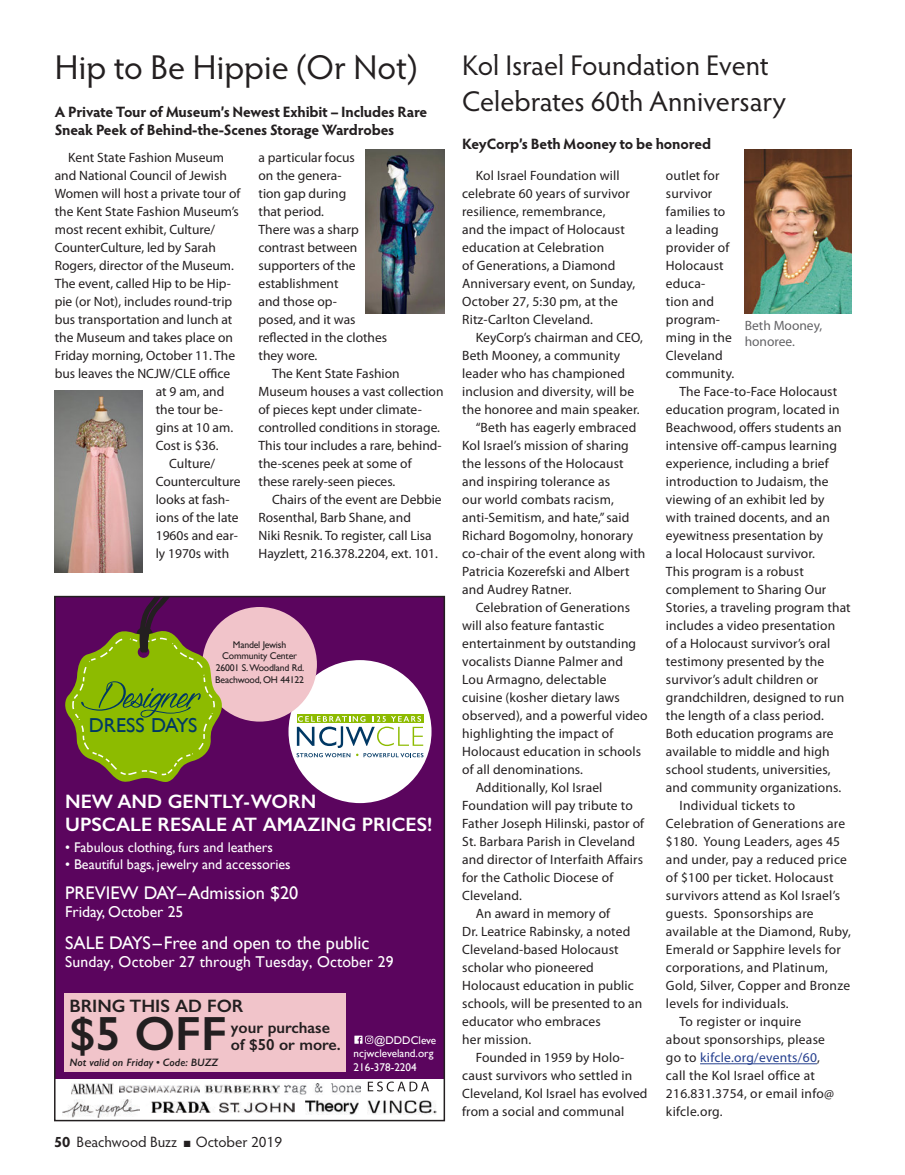
<style>
.page{position:relative;width:905px;height:1175px;background:#fff}
.page>*{position:absolute;margin:0;border:0;box-sizing:border-box;transform-origin:0 0}
.t1{font:600 48.15px "Gill Sans";color:#231f20}
.Headline_Small_2{font:34.5px "Hypatia Sans Pro";color:#231f20}
.Headline_Small_2-2{font:28.5px/36px "Hypatia Sans Pro";letter-spacing:-.005em;color:#231f20}
.t2{font:20.1px "Gill Sans";color:#003864}
.t3{font:600 19.5px/23.4px "Gill Sans";color:#fff}
.t4{font:18.3px "Gill Sans";color:#fff}
.t5{font:600 18px "Gill Sans";color:#231f20}
.t6{font:600 16.05px "Gill Sans";color:#231f20}
.t7{font:15.6px "Gill Sans";letter-spacing:.01em;color:#fff}
.Subhead{font:700 15px/18px "Hypatia Sans Pro";letter-spacing:-.01em;color:#231f20}
.t8{font:15px "Hypatia Sans Pro";color:#231f20}
.t9{font:14.1px "Gill Sans";color:#fff}
.Text_Indent{font:13.5px/18px "Myriad Pro";letter-spacing:.01em;color:#231f20}
.t10{font:13.5px/16.2px "Myriad Pro";color:#636366}
.t11{font:11.1px/13.4px "Gill Sans";color:#fff}
.t12{font:italic 600 10.8px "Gill Sans";color:#231f20}
.t13{font:9.75px/11.7px "Gill Sans";letter-spacing:-.02em;color:#231f20;text-align:center}
.s1{font-weight:700}
.s2{color:#253f8e}
</style>
<div class="page">
<hr style="left:700px;top:1063px;width:117px;height:1px;background:#253f8e">
<img style="left:744px;top:149px;width:107px;height:164px">
<img style="left:366px;top:149px;width:78px;height:164px">
<img style="left:55px;top:390px;width:87px;height:182px">
<div style="left:55px;top:596px;width:389px;height:482px;background:#5b055e"></div>
<div style="left:64px;top:993px;width:282px;height:78px;background:#f1c4ca"></div>
<div style="left:288px;top:660px;width:143px;height:143px;background:#fff;border-radius:50%"></div>
<div style="left:296px;top:714px;width:127px;height:9px;background:#8dbb00"></div>
<svg style="left:296px;top:716px;width:127px;height:41px"></svg>
<img style="left:63px;top:1099px;width:76px;height:18px">
<img style="left:151px;top:1101px;width:143px;height:11px">
<img style="left:367px;top:1100px;width:69px;height:14px">
<img style="left:305px;top:1100px;width:54px;height:14px">
<img style="left:120px;top:1085px;width:79px;height:7px">
<img style="left:284px;top:1083px;width:77px;height:11px">
<img style="left:205px;top:1084px;width:74px;height:9px">
<svg style="left:368px;top:1081px;width:61px;height:10px"></svg>
<img style="left:71px;top:1083px;width:42px;height:11px">
<div style="left:202px;top:607px;width:115px;height:114px;background:#f1c4ca;border-radius:50%"></div>
<svg style="left:354px;top:1035px;width:19px;height:8px"></svg>
<svg style="left:65px;top:599px;width:159px;height:183px"></svg>
<div style="left:54px;top:596px;width:391px;height:525px;border:2px solid #231f20"></div>
<p class="Headline_Small_2" style="left:55px;top:44px;width:364px">Hip to Be Hippie (Or Not)</p>
<p class="Subhead" style="left:55px;top:102px;width:374px">A Private Tour of Museum’s Newest Exhibit – Includes Rare<br>Sneak Peek of Behind-the-Scenes Storage Wardrobes</p>
<p class="Text_Indent" style="left:68px;top:149px;width:157px">Kent State Fashion Museum</p>
<p class="Text_Indent" style="left:55px;top:167px;width:174px">and National Council of Jewish</p>
<p class="Text_Indent" style="left:55px;top:185px;width:187px">Women will host a private tour of</p>
<p class="Text_Indent" style="left:55px;top:203px;width:186px">the Kent State Fashion Museum’s</p>
<p class="Text_Indent" style="left:55px;top:221px;width:162px">most recent exhibit, Culture/</p>
<p class="Text_Indent" style="left:55px;top:239px;width:163px">CounterCulture, led by Sarah</p>
<p class="Text_Indent" style="left:55px;top:257px;width:181px">Rogers, director of the Museum.</p>
<p class="Text_Indent" style="left:55px;top:275px;width:178px">The event, called Hip to be Hip-</p>
<p class="Text_Indent" style="left:55px;top:293px;width:179px">pie (or Not), includes round-trip</p>
<p class="Text_Indent" style="left:55px;top:311px;width:179px">bus transportation and lunch at</p>
<p class="Text_Indent" style="left:55px;top:329px;width:180px">the Museum and takes place on</p>
<p class="Text_Indent" style="left:55px;top:347px;width:182px">Friday morning, October 11. The</p>
<p class="Text_Indent" style="left:55px;top:365px;width:177px">bus leaves the NCJW/CLE office</p>
<p class="Text_Indent" style="left:156px;top:383px;width:70px">at 9 am, and</p>
<p class="Text_Indent" style="left:156px;top:401px;width:69px">the tour be-</p>
<p class="Text_Indent" style="left:156px;top:419px;width:79px">gins at 10 am.</p>
<p class="Text_Indent" style="left:156px;top:437px;width:64px">Cost is $36.</p>
<p class="Text_Indent" style="left:156px;top:455px;width:86px;text-indent:14px">Culture/<br>Counterculture looks at fash&shy;ions of the late<br>1960s and ear&shy;ly 1970s with</p>
<p class="Text_Indent" style="left:258px;top:149px;width:130px">a particular focus<br>on the genera-<br>tion gap during<br>that period.<br>There was a sharp contrast between supporters of the establishment<br>and those op-<br>posed, and it was reflected in the clothes they wore.</p>
<p class="Text_Indent" style="left:258px;top:365px;width:186px;text-indent:14px">The Kent State Fashion<br>Museum houses a vast collection of pieces kept under climate&shy;controlled conditions in storage.<br>This tour includes a rare, behind&shy;the-scenes peek at some of these rarely-seen pieces.</p>
<p class="Text_Indent" style="left:258px;top:491px;width:185px;text-indent:14px">Chairs of the event are Debbie<br>Rosenthal, Barb Shane, and<br>Niki Resnik. To register, call Lisa<br>Hayzlett, 216.378.2204, ext. 101.</p>
<p class="t2" style="left:89px;top:714px;width:110px">DRESS DAYS</p>
<p class="t13" style="left:215px;top:638px;width:91px">Mandel Jewish<br>Community Center<br>26001 S. Woodland Rd.<br>Beachwood, OH 44122</p>
<p class="t3" style="left:65px;top:789px;width:369px">NEW AND GENTLY-WORN<br>UPSCALE RESALE AT AMAZING PRICES!</p>
<p class="t9" style="left:65px;top:839px;width:209px">• Fabulous clothing, furs and leathers</p>
<p class="t9" style="left:65px;top:856px;width:227px">• Beautiful bags, jewelry and accessories</p>
<p class="t4" style="left:65px;top:881px;width:234px">PREVIEW DAY–Admission $20</p>
<p class="t7" style="left:65px;top:902px;width:120px">Friday, October 25</p>
<p class="t4" style="left:65px;top:931px;width:305px">SALE DAYS–Free and open to the public</p>
<p class="t7" style="left:65px;top:952px;width:330px">Sunday, October 27 through Tuesday, October 29</p>
<p class="t5" style="left:69px;top:995px;width:176px">BRING THIS AD FOR</p>
<p class="t1" style="left:69px;top:1004px;width:159px">$5 OFF</p>
<p class="t6" style="left:231px;top:1018px;width:101px">your purchase</p>
<p class="t6" style="left:231px;top:1035px;width:111px">of $50 or more.</p>
<p class="t12" style="left:69px;top:1055px;width:150px">Not valid on Friday • Code: BUZZ</p>
<p class="t11" style="left:353px;top:1033px;width:84px;text-indent:21px">@DDDCleve ncjwcleveland.org<br>216-378-2204</p>
<p class="t8" style="left:54px;top:1131px;width:230px"><span class="s1">50</span> Beachwood Buzz ■ October 2019</p>
<p class="Headline_Small_2-2" style="left:462px;top:46px;width:325px">Kol Israel Foundation Event<br>Celebrates 60th Anniversary</p>
<p class="Subhead" style="left:462px;top:134px;width:250px">KeyCorp’s Beth Mooney to be honored</p>
<p class="Text_Indent" style="left:462px;top:167px;width:174px;text-indent:14px">Kol Israel Foundation will celebrate 60 years of survivor resilience, remembrance,<br>and the impact of Holocaust education at Celebration<br>of Generations, a Diamond<br>Anniversary event, on Sunday,<br>October 27, 5:30 pm, at the<br>Ritz-Carlton Cleveland.</p>
<p class="Text_Indent" style="left:462px;top:329px;width:182px;text-indent:14px">KeyCorp’s chairman and CEO,<br>Beth Mooney, a community leader who has championed inclusion and diversity, will be the honoree and main speaker.</p>
<p class="Text_Indent" style="left:462px;top:419px;width:185px;text-indent:14px">“Beth has eagerly embraced<br>Kol Israel’s mission of sharing the lessons of the Holocaust and inspiring tolerance as<br>our world combats racism, anti-Semitism, and hate,” said<br>Richard Bogomolny, honorary co-chair of the event along with<br>Patricia Kozerefski and Albert and Audrey Ratner.</p>
<p class="Text_Indent" style="left:462px;top:599px;width:187px;text-indent:14px">Celebration of Generations will also feature fantastic entertainment by outstanding vocalists Dianne Palmer and<br>Lou Armagno, delectable cuisine (kosher dietary laws observed), and a powerful video highlighting the impact of<br>Holocaust education in schools of all denominations.</p>
<p class="Text_Indent" style="left:462px;top:779px;width:183px;text-indent:14px">Additionally, Kol Israel<br>Foundation will pay tribute to<br>Father Joseph Hilinski, pastor of<br>St. Barbara Parish in Cleveland and director of Interfaith Affairs for the Catholic Diocese of<br>Cleveland.</p>
<p class="Text_Indent" style="left:462px;top:905px;width:182px;text-indent:14px">An award in memory of<br>Dr. Leatrice Rabinsky, a noted<br>Cleveland-based Holocaust scholar who pioneered<br>Holocaust education in public schools, will be presented to an educator who embraces<br>her mission.</p>
<p class="Text_Indent" style="left:462px;top:1049px;width:187px;text-indent:14px">Founded in 1959 by Holo&shy;caust survivors who settled in<br>Cleveland, Kol Israel has evolved from a social and communal</p>
<p class="Text_Indent" style="left:666px;top:167px;width:70px">outlet for survivor families to a leading provider of<br>Holocaust educa-<br>tion and program&shy;ming in the<br>Cleveland community.</p>
<p class="Text_Indent" style="left:666px;top:383px;width:186px;text-indent:14px">The Face-to-Face Holocaust education program, located in<br>Beachwood, offers students an intensive off-campus learning experience, including a brief introduction to Judaism, the viewing of an exhibit led by with trained docents, and an eyewitness presentation by<br>a local Holocaust survivor.<br>This program is a robust complement to Sharing Our<br>Stories, a traveling program that includes a video presentation<br>of a Holocaust survivor’s oral testimony presented by the survivor’s adult children or grandchildren, designed to run the length of a class period.<br>Both education programs are available to middle and high school students, universities, and community organizations.</p>
<p class="Text_Indent" style="left:666px;top:797px;width:187px;text-indent:14px">Individual tickets to<br>Celebration of Generations are $180. Young Leaders, ages 45 and under, pay a reduced price of $100 per ticket. Holocaust survivors attend as Kol Israel’s guests. Sponsorships are available at the Diamond, Ruby,<br>Emerald or Sapphire levels for corporations, and Platinum,<br>Gold, Silver, Copper and Bronze levels for individuals.</p>
<p class="Text_Indent" style="left:666px;top:1013px;width:169px;text-indent:14px">To register or inquire about sponsorships, please go to <span class="s2">kifcle.org/events/60</span>, call the Kol Israel office at<br>216.831.3754, or email info@ kifcle.org.</p>
<p class="t10" style="left:744px;top:318px;width:79px">Beth Mooney, honoree.</p>
</div>
